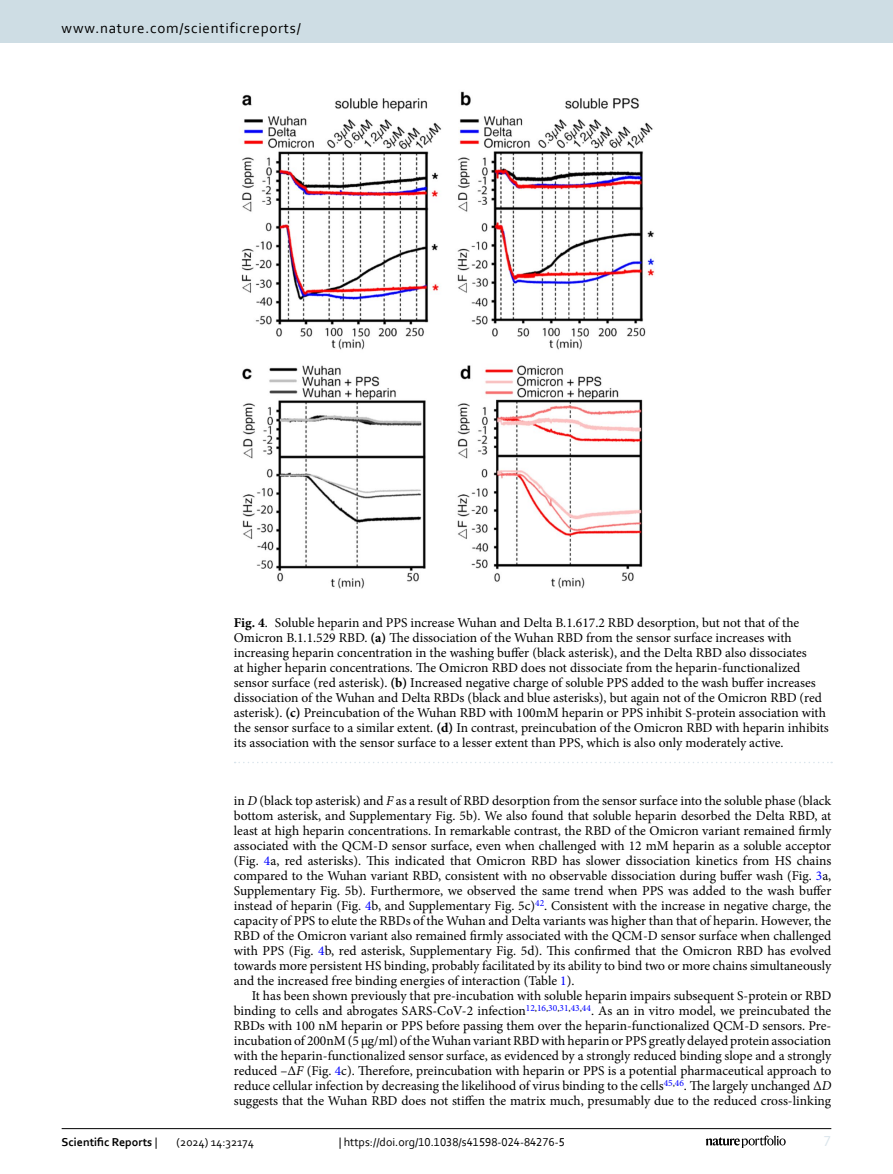
<style>
.page{position:relative;width:893px;height:1174px;background:#fff}
.page>*{position:absolute;margin:0;border:0;box-sizing:border-box;transform-origin:0 0}
.t1{font:15px "Corbel";letter-spacing:.05em;color:#000}
.t2{font:15px "Corbel";color:#d9e4eb}
.Body_Text{font:13.5px/15px "Minion Pro";color:#000;text-align:justify}
.Figure_Caption{font:13.5px/15px "Minion Pro";color:#000}
.Body_Text_Indent{font:13.5px/15px "Minion Pro";color:#000;text-align:justify}
.t3{font:12px "Corbel";color:#000}
.t4{font:700 12px "Corbel";color:#000}
.s1{font-weight:700}
.s2{font-style:italic}
.s3{color:#00f}
.s4{font-weight:400}
</style>
<div class="page">
<img style="left:241px;top:91px;width:414px;height:498px">
<svg style="left:235px;top:762px;width:597px;height:1px"></svg>
<hr style="left:62px;top:1128px;width:769px;height:1px;background:#000">
<svg style="left:706px;top:1135px;width:80px;height:12px"></svg>
<div style="left:0;top:0;width:893px;height:43px;background:#cedde4"></div>
<p class="t1" style="left:62px;top:18px;width:241px">www.nature.com/scientificreports/</p>
<p class="Figure_Caption" style="left:234px;top:615px;width:597px"><span class="s1">Fig. 4</span>. Soluble heparin and PPS increase Wuhan and Delta B.1.617.2 RBD desorption, but not that of the Omicron B.1.1.529 RBD. <span class="s1">(a)</span> The dissociation of the Wuhan RBD from the sensor surface increases with increasing heparin concentration in the washing buffer (black asterisk), and the Delta RBD also dissociates<br>at higher heparin concentrations. The Omicron RBD does not dissociate from the heparin-functionalized sensor surface (red asterisk). <span class="s1">(b)</span> Increased negative charge of soluble PPS added to the wash buffer increases dissociation of the Wuhan and Delta RBDs (black and blue asterisks), but again not of the Omicron RBD (red asterisk). <span class="s1">(c)</span> Preincubation of the Wuhan RBD with 100mM heparin or PPS inhibit S-protein association with the sensor surface to a similar extent. <span class="s1">(d)</span> In contrast, preincubation of the Omicron RBD with heparin inhibits its association with the sensor surface to a lesser extent than PPS, which is also only moderately active.</p>
<p class="Body_Text" style="left:234px;top:793px;width:599px">in <span class="s2">D</span> (black top asterisk) and <span class="s2">F</span> as a result of RBD desorption from the sensor surface into the soluble phase (black bottom asterisk, and Supplementary Fig. 5b). We also found that soluble heparin desorbed the Delta RBD, at least at high heparin concentrations. In remarkable contrast, the RBD of the Omicron variant remained firmly associated with the QCM-D sensor surface, even when challenged with 12 mM heparin as a soluble acceptor (Fig. <span class="s3">4</span>a, red asterisks). This indicated that Omicron RBD has slower dissociation kinetics from HS chains compared to the Wuhan variant RBD, consistent with no observable dissociation during buffer wash (Fig. <span class="s3">3</span>a, Supplementary Fig. 5b). Furthermore, we observed the same trend when PPS was added to the wash buffer instead of heparin (Fig. <span class="s3">4</span>b, and Supplementary Fig. 5c)<sup>42</sup>. Consistent with the increase in negative charge, the capacity of PPS to elute the RBDs of the Wuhan and Delta variants was higher than that of heparin. However, the RBD of the Omicron variant also remained firmly associated with the QCM-D sensor surface when challenged with PPS (Fig. <span class="s3">4</span>b, red asterisk, Supplementary Fig. 5d). This confirmed that the Omicron RBD has evolved towards more persistent HS binding, probably facilitated by its ability to bind two or more chains simultaneously and the increased free binding energies of interaction (Table <span class="s3">1</span>).</p>
<p class="Body_Text_Indent" style="left:234px;top:988px;width:599px;text-indent:18px">It has been shown previously that pre-incubation with soluble heparin impairs subsequent S-protein or RBD binding to cells and abrogates SARS-CoV-2 infection<sup>12</sup><sup>,</sup><sup>16</sup><sup>,</sup><sup>30</sup><sup>,</sup><sup>31</sup><sup>,</sup><sup>43</sup><sup>,</sup><sup>44</sup>. As an in vitro model, we preincubated the RBDs with 100 nM heparin or PPS before passing them over the heparin-functionalized QCM-D sensors. Pre&shy;incubation of 200nM (5 µg/ml) of the Wuhan variant RBD with heparin or PPS greatly delayed protein association with the heparin-functionalized sensor surface, as evidenced by a strongly reduced binding slope and a strongly reduced –Δ<span class="s2">F</span> (Fig. <span class="s3">4</span>c). Therefore, preincubation with heparin or PPS is a potential pharmaceutical approach to reduce cellular infection by decreasing the likelihood of virus binding to the cells<sup>45</sup><sup>,</sup><sup>46</sup>. The largely unchanged Δ<span class="s2">D </span>suggests that the Wuhan RBD does not stiffen the matrix much, presumably due to the reduced cross-linking</p>
<p class="t4" style="left:62px;top:1134px;width:97px">Scientific Reports <span class="s4">|</span></p>
<p class="t3" style="left:177px;top:1134px;width:79px">(2024) 14:32174</p>
<p class="t3" style="left:339px;top:1134px;width:228px">| https://doi.org/10.1038/s41598-024-84276-5</p>
<p class="t2" style="left:824px;top:1132px;width:9px">7</p>
</div>
